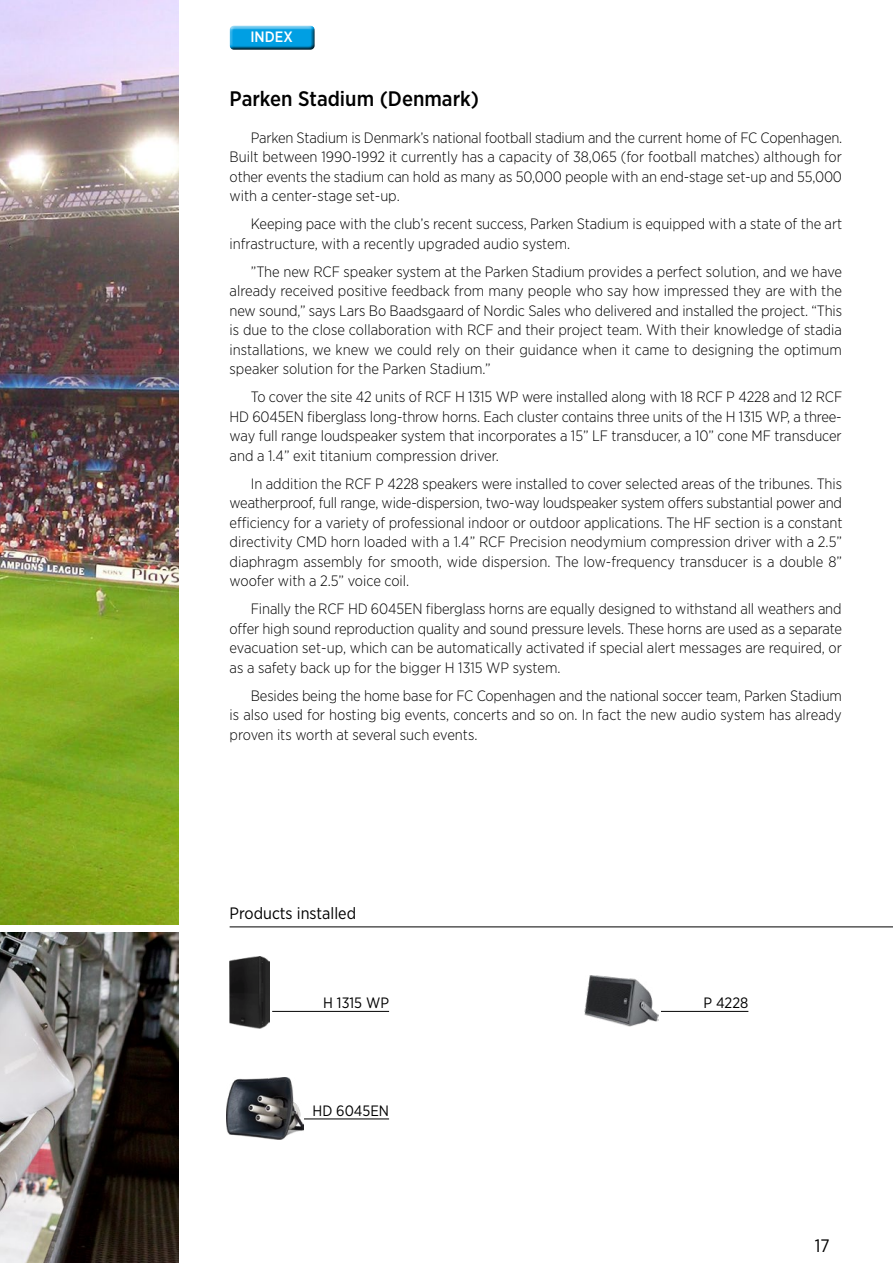
<style>
.page{position:relative;width:893px;height:1263px;background:#fff}
.page>*{position:absolute;margin:0;border:0;box-sizing:border-box;transform-origin:0 0}
.t1{font:500 21px "Gotham Narrow";color:#000}
.t2{font:18px "Gotham Narrow";color:#000}
.t3{font:16.5px "Gotham Narrow";color:#000}
.t4{font:300 15px/19.5px "Gotham Narrow";color:#000;text-align:justify}
.t5{font:15px "Gotham Narrow";color:#000}
.t6{font:500 15px "Gotham Narrow";color:#fff}
</style>
<div class="page">
<img style="left:0;top:0;width:179px;height:924px">
<img style="left:0;top:932px;width:179px;height:331px">
<hr style="left:230px;top:927px;width:663px;height:1px;background:#000">
<hr style="left:272px;top:1011px;width:117px;height:1px;background:#000">
<hr style="left:304px;top:1119px;width:85px;height:1px;background:#000">
<img style="left:230px;top:957px;width:40px;height:71px">
<hr style="left:661px;top:1011px;width:87px;height:1px;background:#000">
<img style="left:584px;top:976px;width:75px;height:50px">
<img style="left:227px;top:1078px;width:76px;height:61px">
<div style="left:227px;top:25px;width:92px;height:29px;background:#000;opacity:.75"></div>
<p class="t6" style="left:250px;top:27px;width:44px">INDEX</p>
<h1 class="t1" style="left:230px;top:85px;width:251px">Parken Stadium (Denmark)</h1>
<p class="t4" style="left:230px;top:127px;width:614px;text-indent:21px">Parken Stadium is Denmark’s national football stadium and the current home of FC Copenhagen.<br>Built between 1990-1992 it currently has a capacity of 38,065 (for football matches) although for other events the stadium can hold as many as 50,000 people with an end-stage set-up and 55,000 with a center-stage set-up.</p>
<p class="t4" style="left:230px;top:214px;width:614px;text-indent:21px">Keeping pace with the club’s recent success, Parken Stadium is equipped with a state of the art infrastructure, with a recently upgraded audio system.</p>
<p class="t4" style="left:230px;top:261px;width:614px;text-indent:21px">”The new RCF speaker system at the Parken Stadium provides a perfect solution, and we have already received positive feedback from many people who say how impressed they are with the new sound,” says Lars Bo Baadsgaard of Nordic Sales who delivered and installed the project. “This is due to the close collaboration with RCF and their project team. With their knowledge of stadia installations, we knew we could rely on their guidance when it came to designing the optimum speaker solution for the Parken Stadium.”</p>
<p class="t4" style="left:230px;top:387px;width:614px;text-indent:21px">To cover the site 42 units of RCF H 1315 WP were installed along with 18 RCF P 4228 and 12 RCF HD 6045EN fiberglass long-throw horns. Each cluster contains three units of the H 1315 WP, a three&shy;way full range loudspeaker system that incorporates a 15” LF transducer, a 10” cone MF transducer and a 1.4” exit titanium compression driver.</p>
<p class="t4" style="left:230px;top:473px;width:614px;text-indent:21px">In addition the RCF P 4228 speakers were installed to cover selected areas of the tribunes. This weatherproof, full range, wide-dispersion, two-way loudspeaker system offers substantial power and efficiency for a variety of professional indoor or outdoor applications. The HF section is a constant directivity CMD horn loaded with a 1.4” RCF Precision neodymium compression driver with a 2.5” diaphragm assembly for smooth, wide dispersion. The low-frequency transducer is a double 8” woofer with a 2.5” voice coil.</p>
<p class="t4" style="left:230px;top:599px;width:614px;text-indent:21px">Finally the RCF HD 6045EN fiberglass horns are equally designed to withstand all weathers and offer high sound reproduction quality and sound pressure levels. These horns are used as a separate evacuation set-up, which can be automatically activated if special alert messages are required, or as a safety back up for the bigger H 1315 WP system.</p>
<p class="t4" style="left:230px;top:685px;width:614px;text-indent:21px">Besides being the home base for FC Copenhagen and the national soccer team, Parken Stadium is also used for hosting big events, concerts and so on. In fact the new audio system has already proven its worth at several such events.</p>
<p class="t3" style="left:230px;top:903px;width:128px">Products installed</p>
<p class="t5" style="left:323px;top:994px;width:67px">H 1315 WP</p>
<p class="t5" style="left:313px;top:1101px;width:78px">HD 6045EN</p>
<p class="t5" style="left:703px;top:994px;width:46px">P 4228</p>
<p class="t2" style="left:815px;top:1234px;width:16px">17</p>
</div>
